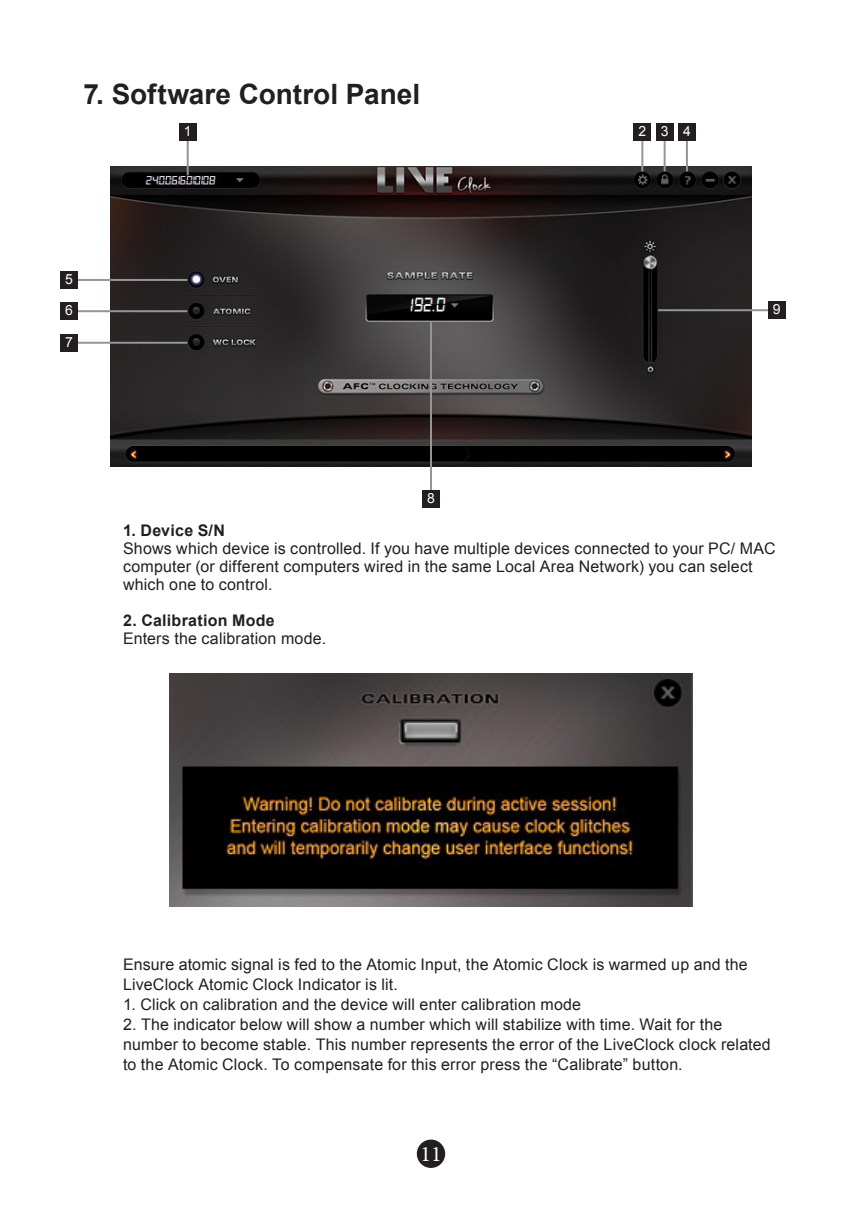
<style>
.page{position:relative;width:862px;height:1214px;background:#fff}
.page>*{position:absolute;margin:0;border:0;box-sizing:border-box;transform-origin:0 0}
.Heading_1{font:700 28px "Arial";color:#231f20}
.t1{font:22px "Minion Pro";color:#fff}
.Paragraph_Style_Basi{font:16px/20px "Arial";letter-spacing:.01em;color:#231f20}
.Paragraph_Style_Basi-2{font:700 16px "Arial";letter-spacing:.015em;color:#231f20}
.t2{font:14px "Arial";color:#fff}
</style>
<div class="page">
<div style="left:417px;top:1139px;width:28px;height:28px;background:#231f20;border-radius:50%"></div>
<img style="left:111px;top:167px;width:640px;height:299px">
<img style="left:169px;top:673px;width:524px;height:233px">
<hr style="left:187px;top:141px;width:2px;height:34px;background:#939598">
<hr style="left:77px;top:279px;width:110px;height:2px;background:#939598">
<hr style="left:658px;top:309px;width:110px;height:2px;background:#939598">
<hr style="left:77px;top:310px;width:110px;height:2px;background:#939598">
<hr style="left:77px;top:342px;width:110px;height:2px;background:#939598">
<hr style="left:430px;top:322px;width:2px;height:168px;background:#939598">
<hr style="left:641px;top:141px;width:2px;height:30px;background:#939598">
<hr style="left:663px;top:141px;width:2px;height:30px;background:#939598">
<hr style="left:686px;top:141px;width:2px;height:30px;background:#939598">
<div style="left:179px;top:124px;width:17px;height:17px;background:#231f20"></div>
<div style="left:60px;top:271px;width:17px;height:17px;background:#231f20"></div>
<div style="left:768px;top:302px;width:17px;height:17px;background:#231f20"></div>
<div style="left:60px;top:303px;width:17px;height:17px;background:#231f20"></div>
<div style="left:60px;top:334px;width:17px;height:17px;background:#231f20"></div>
<div style="left:422px;top:490px;width:17px;height:17px;background:#231f20"></div>
<div style="left:634px;top:124px;width:17px;height:17px;background:#231f20"></div>
<div style="left:656px;top:124px;width:17px;height:17px;background:#231f20"></div>
<div style="left:678px;top:124px;width:17px;height:17px;background:#231f20"></div>
<p class="Heading_1" style="left:83px;top:75px;width:338px">7. Software Control Panel</p>
<p class="t2" style="left:184px;top:122px;width:9px">1</p>
<p class="t2" style="left:638px;top:122px;width:9px">2</p>
<p class="t2" style="left:661px;top:122px;width:9px">3</p>
<p class="t2" style="left:683px;top:122px;width:9px">4</p>
<p class="t2" style="left:65px;top:270px;width:9px">5</p>
<p class="t2" style="left:65px;top:301px;width:9px">6</p>
<p class="t2" style="left:773px;top:300px;width:9px">9</p>
<p class="t2" style="left:65px;top:332px;width:9px">7</p>
<p class="t2" style="left:427px;top:489px;width:9px">8</p>
<p class="Paragraph_Style_Basi-2" style="left:123px;top:519px;width:103px">1. Device S/N</p>
<p class="Paragraph_Style_Basi" style="left:123px;top:539px;width:654px;line-height:18px">Shows which device is controlled. If you have multiple devices connected to your PC/ MAC computer (or different computers wired in the same Local Area Network) you can select which one to control.</p>
<p class="Paragraph_Style_Basi-2" style="left:123px;top:609px;width:153px">2. Calibration Mode</p>
<p class="Paragraph_Style_Basi" style="left:123px;top:628px;width:205px">Enters the calibration mode.</p>
<p class="Paragraph_Style_Basi" style="left:123px;top:954px;width:626px">Ensure atomic signal is fed to the Atomic Input, the Atomic Clock is warmed up and the<br>LiveClock Atomic Clock Indicator is lit.</p>
<p class="Paragraph_Style_Basi" style="left:123px;top:994px;width:460px">1. Click on calibration and the device will enter calibration mode</p>
<p class="Paragraph_Style_Basi" style="left:123px;top:1014px;width:649px">2. The indicator below will show a number which will stabilize with time. Wait for the number to become stable. This number represents the error of the LiveClock clock related to the Atomic Clock. To compensate for this error press the “Calibrate” button.</p>
<h2 class="t1" style="left:420px;top:1138px;width:23px">11</h2>
</div>
